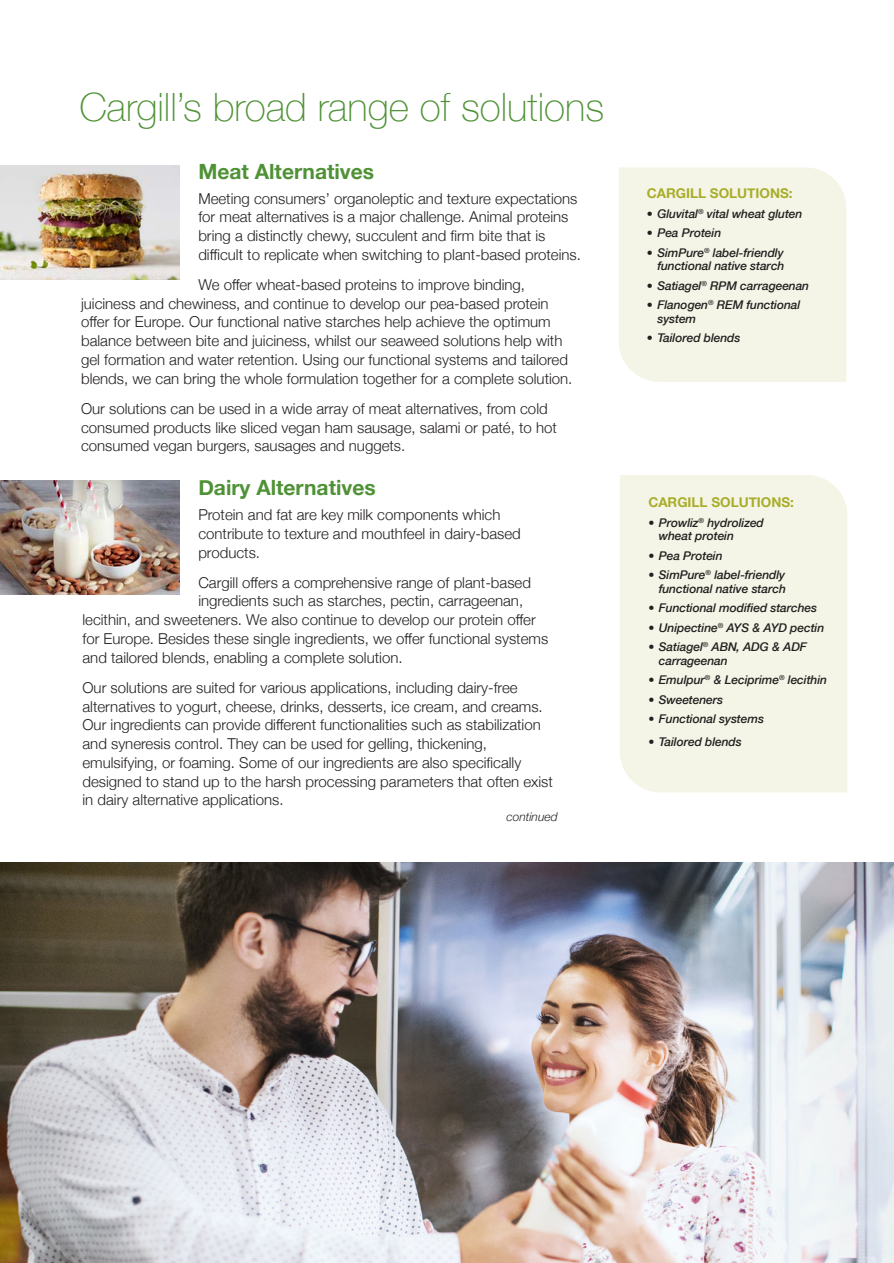
<style>
.page{position:relative;width:894px;height:1263px;background:#fff}
.page>*{position:absolute;margin:0;border:0;box-sizing:border-box;transform-origin:0 0}
.head{font:100 39px "Helvetica Neue";color:#4f9236}
.head-2{font:700 21px "Helvetica Neue";color:#4f9236}
.body{font:300 15px/18.8px "Helvetica Neue";color:#231f20}
.body-2{font:700 13.5px "Helvetica Neue";color:#a8ad2a}
.body-3{font:italic 500 12px/13.5px "Helvetica Neue";letter-spacing:-.01em;color:#231f20}
.body-4{font:italic 300 12px "Helvetica Neue";color:#231f20}
</style>
<div class="page">
<div style="left:619px;top:167px;width:227px;height:215px;background:#f4f5e6"></div>
<img style="left:0;top:166px;width:179px;height:113px">
<img style="left:0;top:481px;width:179px;height:113px">
<div style="left:620px;top:475px;width:227px;height:317px;background:#f4f5e6"></div>
<img style="left:0;top:862px;width:893px;height:401px">
<p class="head" style="left:79px;top:78px;width:526px">Cargill’s broad range of solutions</p>
<p class="head-2" style="left:198px;top:155px;width:177px">Meat Alternatives</p>
<p class="body" style="left:198px;top:188px;width:384px">Meeting consumers’ organoleptic and texture expectations for meat alternatives is a major challenge. Animal proteins bring a distinctly chewy, succulent and firm bite that is difficult to replicate when switching to plant-based proteins.</p>
<p class="body" style="left:81px;top:274px;width:492px;text-indent:117px">We offer wheat-based proteins to improve binding, juiciness and chewiness, and continue to develop our pea-based protein offer for Europe. Our functional native starches help achieve the optimum balance between bite and juiciness, whilst our seaweed solutions help with gel formation and water retention. Using our functional systems and tailored blends, we can bring the whole formulation together for a complete solution.</p>
<p class="body" style="left:81px;top:398px;width:477px">Our solutions can be used in a wide array of meat alternatives, from cold consumed products like sliced vegan ham sausage, salami or paté, to hot consumed vegan burgers, sausages and nuggets.</p>
<p class="head-2" style="left:198px;top:471px;width:179px">Dairy Alternatives</p>
<p class="body" style="left:198px;top:504px;width:324px">Protein and fat are key milk components which contribute to texture and mouthfeel in dairy-based products.</p>
<p class="body" style="left:198px;top:572px;width:334px">Cargill offers a comprehensive range of plant-based</p>
<p class="body" style="left:198px;top:590px;width:326px">ingredients such as starches, pectin, carrageenan,</p>
<p class="body" style="left:82px;top:609px;width:454px">lecithin, and sweeteners. We also continue to develop our protein offer</p>
<p class="body" style="left:82px;top:628px;width:467px">for Europe. Besides these single ingredients, we offer functional systems</p>
<p class="body" style="left:82px;top:647px;width:321px">and tailored blends, enabling a complete solution.</p>
<p class="body" style="left:82px;top:677px;width:472px">Our solutions are suited for various applications, including dairy-free alternatives to yogurt, cheese, drinks, desserts, ice cream, and creams.<br>Our ingredients can provide different functionalities such as stabilization and syneresis control. They can be used for gelling, thickening, emulsifying, or foaming. Some of our ingredients are also specifically designed to stand up to the harsh processing parameters that often exist in dairy alternative applications.</p>
<p class="body-4" style="left:506px;top:807px;width:53px">continued</p>
<p class="body-2" style="left:646px;top:183px;width:147px">CARGILL SOLUTIONS:</p>
<p class="body-3" style="left:646px;top:206px;width:157px">• Gluvital<sup>®</sup> vital wheat gluten</p>
<p class="body-3" style="left:646px;top:225px;width:76px">• Pea Protein</p>
<p class="body-3" style="left:646px;top:245px;width:139px;text-align:right">• SimPure<sup>®</sup> label-friendly functional native starch</p>
<p class="body-3" style="left:646px;top:278px;width:164px">• Satiagel<sup>®</sup> RPM carrageenan</p>
<p class="body-3" style="left:657px;top:297px;width:144px;text-indent:-10px">• Flanogen<sup>®</sup> REM functional system</p>
<p class="body-3" style="left:646px;top:330px;width:95px">• Tailored blends</p>
<p class="body-2" style="left:648px;top:492px;width:147px">CARGILL SOLUTIONS:</p>
<p class="body-3" style="left:658px;top:515px;width:107px;text-indent:-10px">• Prowliz<sup>®</sup> hydrolized wheat protein</p>
<p class="body-3" style="left:648px;top:548px;width:76px">• Pea Protein</p>
<p class="body-3" style="left:648px;top:567px;width:139px;text-align:right">• SimPure<sup>®</sup> label-friendly functional native starch</p>
<p class="body-3" style="left:648px;top:600px;width:170px">• Functional modified starches</p>
<p class="body-3" style="left:648px;top:620px;width:177px">• Unipectine<sup>®</sup> AYS &amp; AYD pectin</p>
<p class="body-3" style="left:658px;top:639px;width:150px;text-indent:-10px">• Satiagel<sup>®</sup> ABN, ADG &amp; ADF carrageenan</p>
<p class="body-3" style="left:648px;top:672px;width:180px">• Emulpur<sup>®</sup> &amp; Leciprime<sup>®</sup> lecithin</p>
<p class="body-3" style="left:648px;top:692px;width:76px">• Sweeteners</p>
<p class="body-3" style="left:648px;top:711px;width:117px">• Functional systems</p>
<p class="body-3" style="left:648px;top:734px;width:95px">• Tailored blends</p>
</div>
